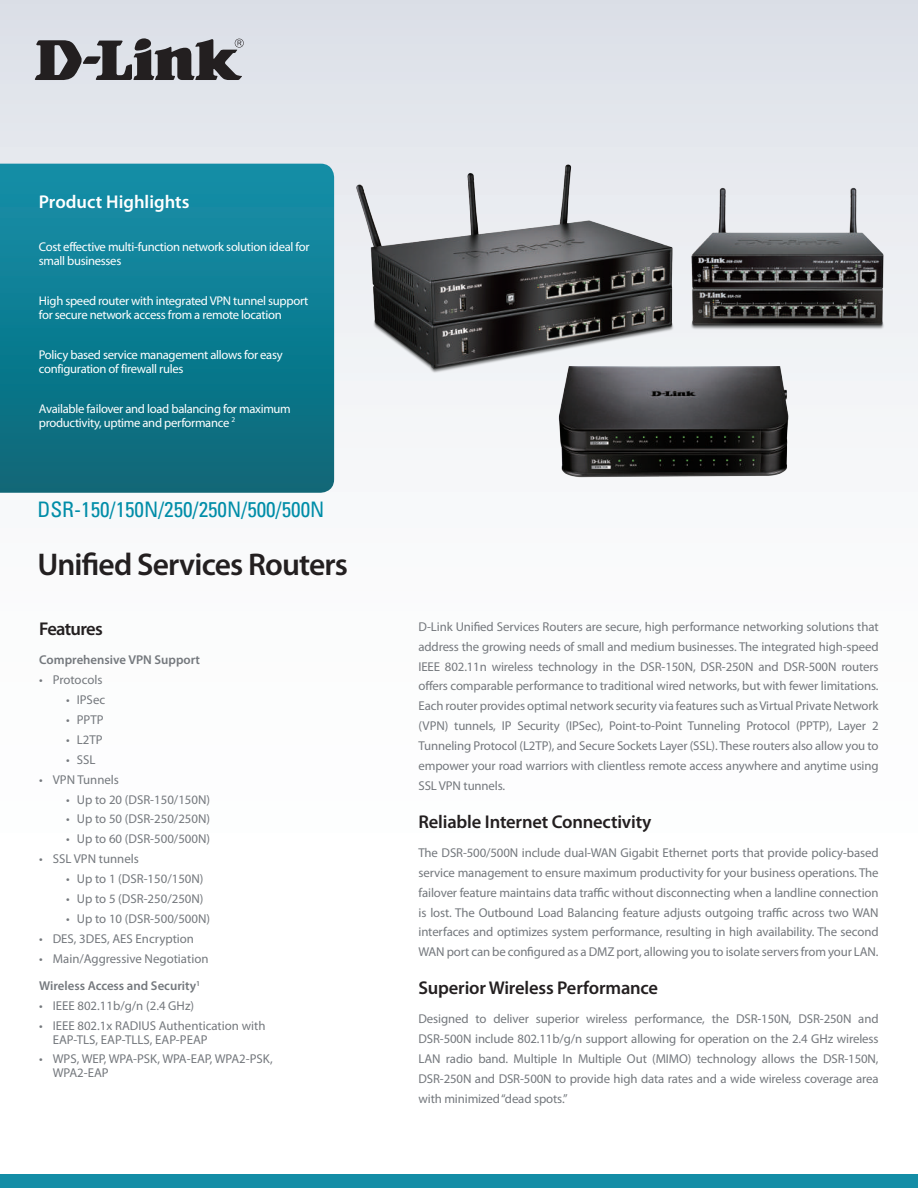
<style>
.page{position:relative;width:918px;height:1188px;background:#fff}
.page>*{position:absolute;margin:0;border:0;box-sizing:border-box;transform-origin:0 0}
.t1{font:600 31.5px "Myriad Pro";letter-spacing:-.025em;color:#231f20}
.t2{font:condensed 21.3px "Univers";color:#008da8}
.t3{font:600 18.6px "Myriad Pro";letter-spacing:-.01em;color:#231f20}
.t4{font:600 18.6px "Myriad Pro";color:#fff}
.t5{font:600 18.6px "Myriad Pro";letter-spacing:-.04em;color:#231f20}
.t6{font:12.9px/20px "Myriad Pro";color:#74787d;text-align:justify}
.t7{font:600 12.9px "Myriad Pro";color:#74787d}
.t8{font:12.6px/13.5px "Myriad Pro";letter-spacing:-.025em;color:#fff}
.s1{font-weight:600}
</style>
<div class="page">
<div style="left:0;top:0;width:918px;height:1010px;background:linear-gradient(to bottom,#e1e5eb,#fff)"></div>
<div style="left:0;top:1174px;width:918px;height:14px;background:#148da6"></div>
<img style="left:339px;top:146px;width:554px;height:238px">
<svg style="left:35px;top:38px;width:209px;height:42px;background:#79797d"></svg>
<svg style="left:0;top:164px;width:334px;height:329px;background:#0e7b90"></svg>
<img style="left:544px;top:367px;width:258px;height:118px">
<h3 class="t4" style="left:39px;top:190px;width:152px">Product Highlights</h3>
<p class="t8" style="left:39px;top:240px;width:272px">Cost effective multi-function network solution ideal for small businesses</p>
<p class="t8" style="left:39px;top:294px;width:271px">High speed router with integrated VPN tunnel support for secure network access from a remote location</p>
<p class="t8" style="left:39px;top:348px;width:245px">Policy based service management allows for easy configuration of firewall rules</p>
<p class="t8" style="left:39px;top:402px;width:253px">Available failover and load balancing for maximum productivity, uptime and performance <sup>2</sup></p>
<h2 class="t2" style="left:37px;top:496px;width:289px">DSR-150/150N/250/250N/500/500N</h2>
<h1 class="t1" style="left:37px;top:544px;width:312px">Unified Services Routers</h1>
<h3 class="t5" style="left:39px;top:617px;width:65px">Features</h3>
<p class="t7" style="left:39px;top:651px;width:162px">Comprehensive VPN Support</p>
<p class="t6" style="left:39px;top:669px;width:65px">• Protocols</p>
<p class="t6" style="left:66px;top:689px;width:40px">• IPSec</p>
<p class="t6" style="left:66px;top:709px;width:39px">• PPTP</p>
<p class="t6" style="left:66px;top:729px;width:38px">• L2TP</p>
<p class="t6" style="left:66px;top:749px;width:31px">• SSL</p>
<p class="t6" style="left:39px;top:769px;width:81px">• VPN Tunnels</p>
<p class="t6" style="left:66px;top:789px;width:145px">• Up to 20 (DSR-150/150N)</p>
<p class="t6" style="left:66px;top:809px;width:145px">• Up to 50 (DSR-250/250N)</p>
<p class="t6" style="left:66px;top:829px;width:145px">• Up to 60 (DSR-500/500N)</p>
<p class="t6" style="left:39px;top:849px;width:101px">• SSL VPN tunnels</p>
<p class="t6" style="left:66px;top:869px;width:139px">• Up to 1 (DSR-150/150N)</p>
<p class="t6" style="left:66px;top:889px;width:139px">• Up to 5 (DSR-250/250N)</p>
<p class="t6" style="left:66px;top:909px;width:145px">• Up to 10 (DSR-500/500N)</p>
<p class="t6" style="left:39px;top:929px;width:156px">• DES, 3DES, AES Encryption</p>
<p class="t6" style="left:39px;top:945px;width:171px;line-height:27px">• Main/Aggressive Negotiation<br><span class="s1">Wireless Access and Security</span><sup>1</sup></p>
<p class="t6" style="left:39px;top:996px;width:156px">• IEEE 802.11b/g/n (2.4 GHz)</p>
<p class="t6" style="left:53px;top:1019px;width:214px;line-height:13.5px;text-indent:-14px">• IEEE 802.1x RADIUS Authentication with<br>EAP-TLS, EAP-TLLS, EAP-PEAP</p>
<p class="t6" style="left:53px;top:1052px;width:221px;line-height:13.5px;text-indent:-14px">• WPS, WEP, WPA-PSK, WPA-EAP, WPA2-PSK,<br>WPA2-EAP</p>
<p class="t6" style="left:418px;top:616px;width:462px">D-Link Unified Services Routers are secure, high performance networking solutions that address the growing needs of small and medium businesses. The integrated high-speed IEEE 802.11n wireless technology in the DSR-150N, DSR-250N and DSR-500N routers offers comparable performance to traditional wired networks, but with fewer limitations.<br>Each router provides optimal network security via features such as Virtual Private Network (VPN) tunnels, IP Security (IPSec), Point-to-Point Tunneling Protocol (PPTP), Layer 2<br>Tunneling Protocol (L2TP), and Secure Sockets Layer (SSL). These routers also allow you to empower your road warriors with clientless remote access anywhere and anytime using SSL VPN tunnels.</p>
<h3 class="t3" style="left:418px;top:810px;width:234px">Reliable Internet Connectivity</h3>
<p class="t6" style="left:418px;top:842px;width:462px">The DSR-500/500N include dual-WAN Gigabit Ethernet ports that provide policy-based service management to ensure maximum productivity for your business operations. The failover feature maintains data traffic without disconnecting when a landline connection is lost. The Outbound Load Balancing feature adjusts outgoing traffic across two WAN interfaces and optimizes system performance, resulting in high availability. The second WAN port can be configured as a DMZ port, allowing you to isolate servers from your LAN.</p>
<h3 class="t3" style="left:418px;top:976px;width:241px">Superior Wireless Performance</h3>
<p class="t6" style="left:418px;top:1008px;width:462px">Designed to deliver superior wireless performance, the DSR-150N, DSR-250N and DSR-500N include 802.11b/g/n support allowing for operation on the 2.4 GHz wireless LAN radio band. Multiple In Multiple Out (MIMO) technology allows the DSR-150N, DSR-250N and DSR-500N to provide high data rates and a wide wireless coverage area with minimized “dead spots.”</p>
</div>
